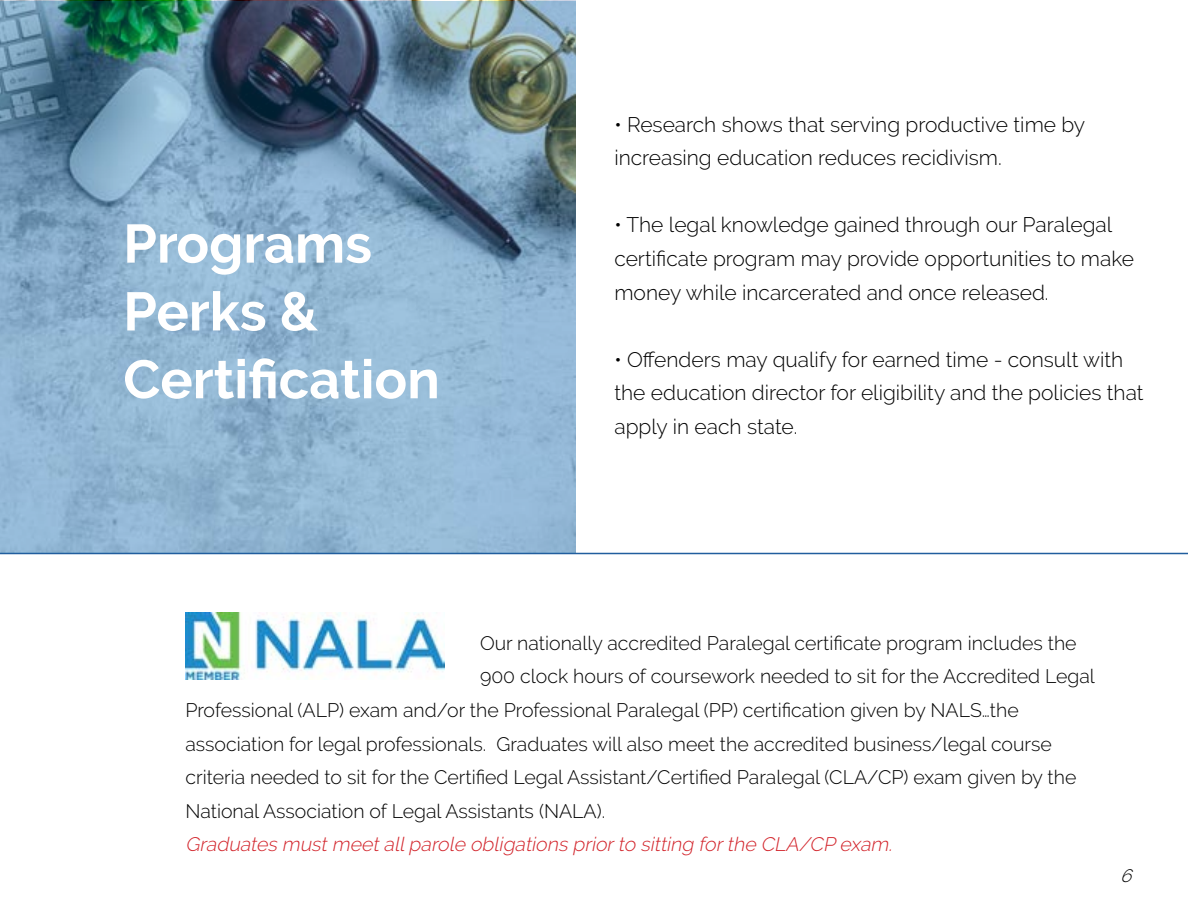
<style>
.page{position:relative;width:1188px;height:918px;background:#fff}
.page>*{position:absolute;margin:0;border:0;box-sizing:border-box;transform-origin:0 0}
.t1{font:700 54px/67.8px "Raleway";color:#fff}
.t2{font:300 21px/33.6px "Raleway";color:#000}
.t3{font:300 19.5px "Raleway";color:#000}
.t4{font:italic 300 19.5px "Raleway";color:#d2232a}
.t5{font:italic 300 18px "Raleway";color:#000}
</style>
<div class="page">
<hr style="left:0;top:553px;width:1188px;height:1px;background:#215e9e">
<svg style="left:0;top:1px;width:576px;height:552px;background:#7da0b9"></svg>
<img style="left:186px;top:612px;width:258px;height:68px">
<h1 class="t1" style="left:123px;top:210px;width:318px">Programs<br>Perks &amp;<br>Certification</h1>
<p class="t2" style="left:614px;top:107px;width:472px">• Research shows that serving productive time by increasing education reduces recidivism.</p>
<p class="t2" style="left:614px;top:208px;width:521px">• The legal knowledge gained through our Paralegal certificate program may provide opportunities to make money while incarcerated and once released.</p>
<p class="t2" style="left:614px;top:343px;width:531px">• Offenders may qualify for earned time - consult with the education director for eligibility and the policies that apply in each state.</p>
<p class="t3" style="left:480px;top:632px;width:598px">Our nationally accredited Paralegal certificate program includes the</p>
<p class="t3" style="left:480px;top:665px;width:616px">900 clock hours of coursework needed to sit for the Accredited Legal</p>
<p class="t3" style="left:185px;top:699px;width:835px">Professional (ALP) exam and/or the Professional Paralegal (PP) certification given by NALS…the</p>
<p class="t3" style="left:185px;top:732px;width:868px">association for legal professionals. Graduates will also meet the accredited business/legal course</p>
<p class="t3" style="left:185px;top:766px;width:893px">criteria needed to sit for the Certified Legal Assistant/Certified Paralegal (CLA/CP) exam given by the</p>
<p class="t3" style="left:185px;top:800px;width:421px">National Association of Legal Assistants (NALA).</p>
<p class="t4" style="left:185px;top:833px;width:712px">Graduates mustmeetallparole obligations priorto sitting forthe CLA/CP exam.</p>
<p class="t5" style="left:1120px;top:866px;width:19px">6</p>
</div>
